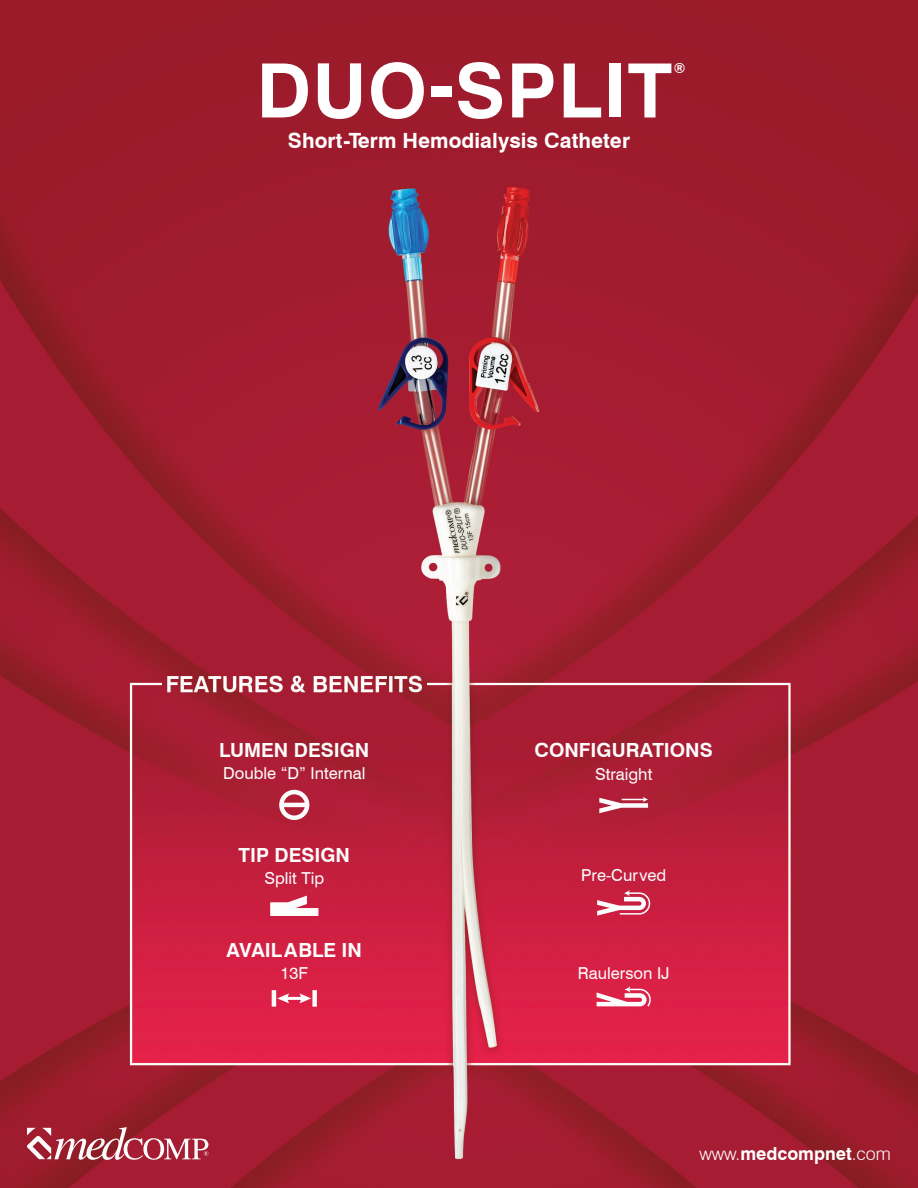
<style>
.page{position:relative;width:918px;height:1188px;background:#fff}
.page>*{position:absolute;margin:0;border:0;box-sizing:border-box;transform-origin:0 0}
.t1{font:700 75px "Swiss 721 BT";letter-spacing:.02em;color:#fff}
.t2{font:700 21px "Swiss 721 BT";letter-spacing:.005em;color:#fff}
.t3{font:700 19.5px "Swiss 721 BT";color:#fcfcfd}
.t4{font:700 18px "Swiss 721 BT";color:#fff}
.t5{font:16.5px "Swiss 721 BT";color:#fcfcfd}
.t6{font:700 13.95px "Swiss 721 BT";color:#fff}
.s1{font-weight:300}
</style>
<div class="page">
<img style="left:0;top:0;width:918px;height:1188px">
<svg style="left:27px;top:1127px;width:181px;height:33px"></svg>
<svg style="left:272px;top:990px;width:45px;height:17px"></svg>
<svg style="left:279px;top:790px;width:30px;height:30px"></svg>
<svg style="left:270px;top:896px;width:48px;height:20px"></svg>
<svg style="left:599px;top:797px;width:49px;height:16px"></svg>
<svg style="left:597px;top:890px;width:53px;height:26px"></svg>
<svg style="left:597px;top:986px;width:54px;height:21px"></svg>
<h1 class="t1" style="left:257px;top:45px;width:417px">DUO-SPLIT</h1>
<p class="t6" style="left:674px;top:60px;width:13px">®</p>
<p class="t2" style="left:288px;top:128px;width:344px">Short-Term Hemodialysis Catheter</p>
<p class="t3" style="left:219px;top:738px;width:152px">LUMEN DESIGN</p>
<p class="t5" style="left:223px;top:763px;width:144px">Double “D” Internal</p>
<p class="t3" style="left:238px;top:843px;width:113px">TIP DESIGN</p>
<p class="t5" style="left:264px;top:868px;width:61px">Split Tip</p>
<p class="t3" style="left:226px;top:938px;width:137px">AVAILABLE IN</p>
<p class="t5" style="left:280px;top:964px;width:29px">13F</p>
<p class="t3" style="left:535px;top:738px;width:180px">CONFIGURATIONS</p>
<p class="t5" style="left:595px;top:764px;width:59px">Straight</p>
<p class="t5" style="left:581px;top:865px;width:86px">Pre-Curved</p>
<p class="t5" style="left:578px;top:964px;width:93px">Raulerson IJ</p>
<p class="t4" style="left:699px;top:1143px;width:193px"><span class="s1">www.</span>medcompnet<span class="s1">.com</span></p>
</div>
